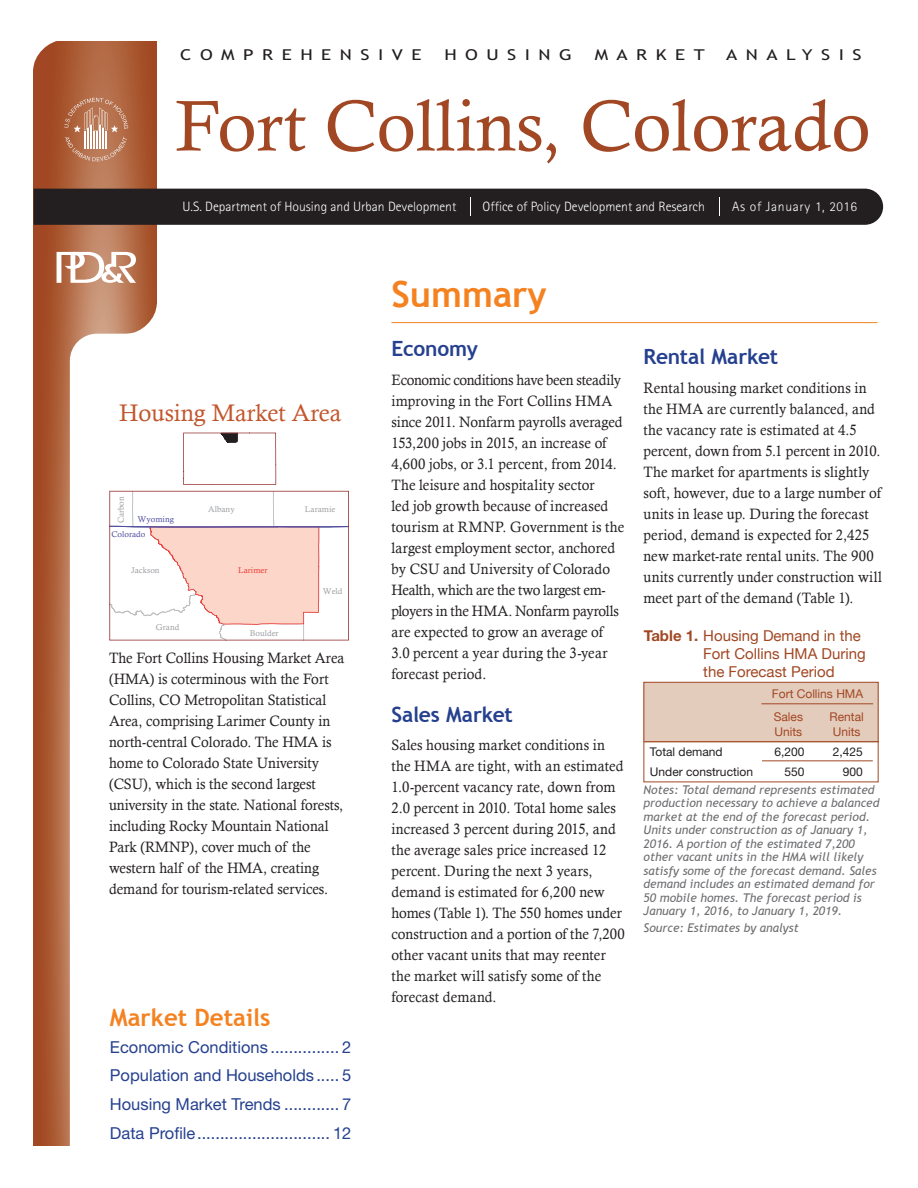
<style>
.page{position:relative;width:918px;height:1188px;background:#fff}
.page>*{position:absolute;margin:0;border:0;box-sizing:border-box;transform-origin:0 0}
.t1{font:72px "Calisto";color:#a14723}
.level1{font:700 36px "Trebuchet MS";color:#f58220}
.t2{font:24px "Calisto";color:#c2572e}
.t3{font:700 24px "Trebuchet MS";color:#f58220}
.Level2{font:700 21px "Trebuchet MS";letter-spacing:-.01em;color:#25408f}
.level2{font:700 21px "Trebuchet MS";letter-spacing:-.01em;color:#25408f}
.t4{font:16.5px "Helvetica Neue";color:#25408f}
.t5{font:15px/21px "Calisto";color:#231f20;scale:.95 1}
.t6{font:15px/18px "Helvetica Neue";color:#a14723}
.t7{font:15px "Trebuchet MS";letter-spacing:.45em;color:#231f20;scale:1.26 1}
.t8{font:300 13.5px "Rotis Sans Serif";color:#fff}
.t9{font:300 13.5px "Rotis Sans Serif";letter-spacing:.05em;color:#fff}
.t10{font:italic 12px/13.5px "Trebuchet MS";color:#6d6e71}
.t11{font:12px "Helvetica Neue";color:#231f20}
.t12{font:12px "Helvetica Neue";color:#a14723}
.t13{font:8.55px "Calisto";color:#9d9fa2}
.t14{font:8.4px "Calisto";color:#9d9fa2}
.t15{font:8.4px "Calisto";color:#524fa1}
.t16{font:8.4px "Calisto";color:#ef3b39}
.s1{font-weight:700}
</style>
<div class="page">
<svg style="left:34px;top:41px;width:122px;height:1104px;background:#ad603b"></svg>
<svg style="left:57px;top:252px;width:79px;height:31px"></svg>
<div style="left:34px;top:189px;width:849px;height:36px;background:#231f20"></div>
<div style="left:70px;top:334px;width:146px;height:845px;background:#fff;border-radius:27px"></div>
<svg style="left:33px;top:41px;width:30px;height:29px"></svg>
<svg style="left:126px;top:304px;width:31px;height:30px"></svg>
<svg style="left:64px;top:98px;width:64px;height:63px;background:#bf8365"></svg>
<svg style="left:109px;top:491px;width:240px;height:150px"></svg>
<svg style="left:183px;top:433px;width:93px;height:52px"></svg>
<div style="left:644px;top:682px;width:235px;height:60px;background:#e4ccbc"></div>
<div style="left:644px;top:682px;width:235px;height:100px;border:1px solid #a14723"></div>
<hr style="left:644px;top:741px;width:235px;height:1px;background:#a14723">
<hr style="left:761px;top:703px;width:112px;height:1px;background:#a14723">
<hr style="left:762px;top:760px;width:111px;height:1px;background:#a14723">
<hr style="left:392px;top:322px;width:486px;height:1px;background:#f58220">
<p class="t7" style="left:180px;top:46px;width:193px">COMPREHENSIVE</p>
<p class="t7" style="left:444px;top:46px;width:103px">HOUSING</p>
<p class="t7" style="left:595px;top:46px;width:89px">MARKET</p>
<p class="t7" style="left:726px;top:46px;width:109px">ANALYSIS</p>
<p class="t1" style="left:175px;top:84px;width:697px">Fort Collins, Colorado</p>
<p class="t8" style="left:183px;top:198px;width:275px">U.S. Department of Housing and Urban Development</p>
<p class="t8" style="left:483px;top:198px;width:224px">Office of Policy Development and Research</p>
<p class="t9" style="left:732px;top:199px;width:127px">As of January 1, 2016</p>
<p class="t2" style="left:119px;top:399px;width:224px">Housing Market Area</p>
<p class="t13" style="left:116px;top:523px;width:28px;rotate:-90deg">Carbon</p>
<p class="t15" style="left:111px;top:529px;width:36px">Colorado</p>
<p class="t15" style="left:138px;top:515px;width:38px">Wyoming</p>
<p class="t14" style="left:131px;top:565px;width:30px">Jackson</p>
<p class="t14" style="left:156px;top:623px;width:25px">Grand</p>
<p class="t14" style="left:208px;top:505px;width:28px">Albany</p>
<p class="t16" style="left:238px;top:565px;width:31px">Larimer</p>
<p class="t14" style="left:250px;top:628px;width:30px">Boulder</p>
<p class="t14" style="left:305px;top:504px;width:32px">Laramie</p>
<p class="t14" style="left:323px;top:586px;width:21px">Weld</p>
<p class="t5" style="left:109px;top:647px;width:249px">The Fort Collins Housing Market Area (HMA) is coterminous with the Fort Collins, CO Metropolitan Statistical Area, comprising Larimer County in north-central Colorado. The HMA is home to Colorado State University (CSU), which is the second largest university in the state. National forests, including Rocky Mountain National Park (RMNP), cover much of the western half of the HMA, creating demand for tourism-related services.</p>
<p class="t3" style="left:110px;top:1003px;width:162px">Market Details</p>
<p class="t4" style="left:110px;top:1037px;width:243px">Economic Conditions ............... 2</p>
<p class="t4" style="left:110px;top:1066px;width:243px">Population and Households ..... 5</p>
<p class="t4" style="left:110px;top:1094px;width:243px">Housing Market Trends ............ 7</p>
<p class="t4" style="left:110px;top:1123px;width:243px">Data Profile............................. 12</p>
<p class="level1" style="left:392px;top:272px;width:157px">Summary</p>
<p class="level2" style="left:392px;top:336px;width:88px">Economy</p>
<p class="t5" style="left:392px;top:369px;width:247px">Economic conditions have been steadily improving in the Fort Collins HMA since 2011. Nonfarm payrolls averaged 153,200 jobs in 2015, an increase of 4,600 jobs, or 3.1 percent, from 2014.<br>The leisure and hospitality sector<br>led job growth because of increased tourism at RMNP. Government is the largest employment sector, anchored by CSU and University of Colorado Health, which are the two largest em&shy;ployers in the HMA. Nonfarm payrolls are expected to grow an average of 3.0 percent a year during the 3-year forecast period.</p>
<p class="Level2" style="left:392px;top:701px;width:123px">Sales Market</p>
<p class="t5" style="left:392px;top:734px;width:247px">Sales housing market conditions in the HMA are tight, with an estimated 1.0-percent vacancy rate, down from 2.0 percent in 2010. Total home sales increased 3 percent during 2015, and the average sales price increased 12 percent. During the next 3 years, demand is estimated for 6,200 new homes (Table 1). The 550 homes under construction and a portion of the 7,200 other vacant units that may reenter the market will satisfy some of the forecast demand.</p>
<p class="Level2" style="left:644px;top:344px;width:136px">Rental Market</p>
<p class="t5" style="left:644px;top:377px;width:252px">Rental housing market conditions in the HMA are currently balanced, and the vacancy rate is estimated at 4.5 percent, down from 5.1 percent in 2010.<br>The market for apartments is slightly soft, however, due to a large number of units in lease up. During the forecast period, demand is expected for 2,425 new market-rate rental units. The 900 units currently under construction will meet part of the demand (Table 1).</p>
<p class="t6" style="left:703px;top:626px;width:164px;text-indent:-59px"><span class="s1">Table 1.</span> Housing Demand in the<br>Fort Collins HMA During the Forecast Period</p>
<p class="t12" style="left:772px;top:687px;width:93px">Fort Collins HMA</p>
<p class="t12" style="left:774px;top:709px;width:31px">Sales</p>
<p class="t12" style="left:774px;top:724px;width:29px">Units</p>
<p class="t12" style="left:830px;top:709px;width:36px">Rental</p>
<p class="t12" style="left:833px;top:724px;width:29px">Units</p>
<p class="t11" style="left:650px;top:744px;width:74px">Total demand</p>
<p class="t11" style="left:775px;top:744px;width:32px">6,200</p>
<p class="t11" style="left:833px;top:744px;width:32px">2,425</p>
<p class="t11" style="left:650px;top:765px;width:105px">Under construction</p>
<p class="t11" style="left:785px;top:765px;width:22px">550</p>
<p class="t11" style="left:843px;top:765px;width:22px">900</p>
<p class="t10" style="left:644px;top:783px;width:237px">Notes: Total demand represents estimated production necessary to achieve a balanced market at the end of the forecast period.<br>Units under construction as of January 1, 2016. A portion of the estimated 7,200 other vacant units in the HMA will likely satisfy some of the forecast demand. Sales demand includes an estimated demand for 50 mobile homes. The forecast period is January 1, 2016, to January 1, 2019.</p>
<p class="t10" style="left:644px;top:921px;width:157px">Source: Estimates by analyst</p>
</div>
